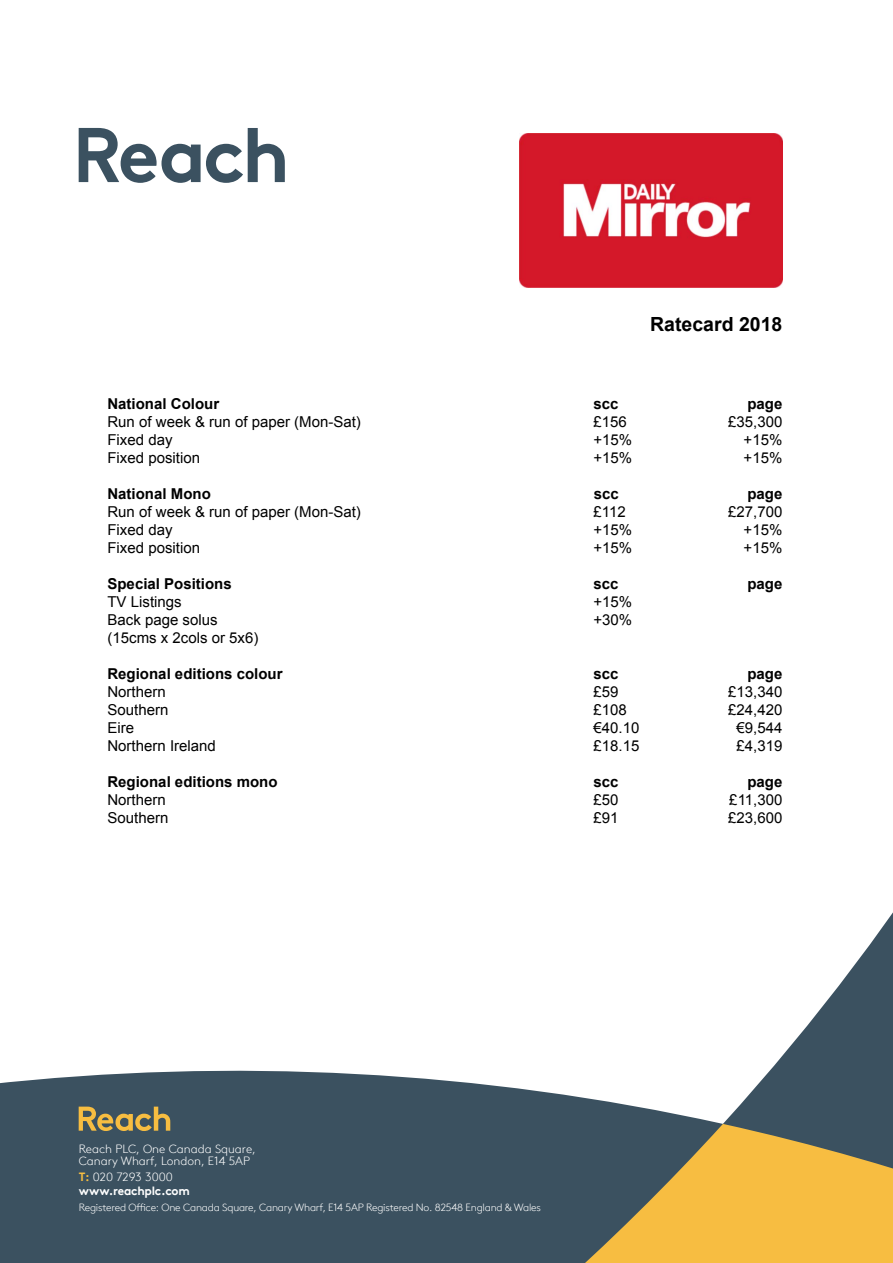
<style>
.page{position:relative;width:893px;height:1263px;background:#fff}
.page>*{position:absolute;margin:0;border:0;box-sizing:border-box;transform-origin:0 0}
.t1{font:700 19.5px "Arial";color:#000}
.t2{font:15px "Arial";color:#000}
.t3{font:700 15px "Arial";color:#000}
.t4{font:300 12px/12px "Brown Pro TT";color:#fff}
.t5{font:700 12px/13.5px "Brown Pro TT";letter-spacing:-.02em;color:#fff}
.t6{font:300 10.5px "Brown Pro TT";letter-spacing:-.02em;color:#fff}
.s1{color:#f7bd41}
.s2{font-weight:300}
</style>
<div class="page">
<svg style="left:0;top:1070px;width:723px;height:193px;fill:#3b5160"></svg>
<svg style="left:723px;top:912px;width:170px;height:351px"></svg>
<svg style="left:79px;top:1106px;width:91px;height:25px"></svg>
<svg style="left:79px;top:128px;width:206px;height:55px"></svg>
<img style="left:520px;top:134px;width:262px;height:153px">
<h1 class="t1" style="left:650px;top:311px;width:134px">Ratecard 2018</h1>
<p class="t3" style="left:107px;top:393px;width:113px">National Colour</p>
<p class="t3" style="left:593px;top:393px;width:27px">scc</p>
<p class="t3" style="left:747px;top:393px;width:37px">page</p>
<p class="t2" style="left:107px;top:411px;width:255px">Run of week &amp; run of paper (Mon-Sat)</p>
<p class="t2" style="left:593px;top:411px;width:35px">£156</p>
<p class="t2" style="left:728px;top:411px;width:56px">£35,300</p>
<p class="t2" style="left:107px;top:429px;width:67px">Fixed day</p>
<p class="t2" style="left:593px;top:429px;width:40px">+15%</p>
<p class="t2" style="left:744px;top:429px;width:40px">+15%</p>
<p class="t2" style="left:107px;top:447px;width:94px">Fixed position</p>
<p class="t2" style="left:593px;top:447px;width:40px">+15%</p>
<p class="t2" style="left:744px;top:447px;width:40px">+15%</p>
<p class="t3" style="left:107px;top:483px;width:105px">National Mono</p>
<p class="t3" style="left:594px;top:483px;width:27px">scc</p>
<p class="t3" style="left:747px;top:483px;width:37px">page</p>
<p class="t2" style="left:107px;top:501px;width:255px">Run of week &amp; run of paper (Mon-Sat)</p>
<p class="t2" style="left:593px;top:501px;width:34px">£112</p>
<p class="t2" style="left:728px;top:501px;width:56px">£27,700</p>
<p class="t2" style="left:107px;top:519px;width:67px">Fixed day</p>
<p class="t2" style="left:593px;top:519px;width:40px">+15%</p>
<p class="t2" style="left:744px;top:519px;width:40px">+15%</p>
<p class="t2" style="left:107px;top:537px;width:94px">Fixed position</p>
<p class="t2" style="left:593px;top:537px;width:40px">+15%</p>
<p class="t2" style="left:744px;top:537px;width:40px">+15%</p>
<p class="t3" style="left:107px;top:573px;width:126px">Special Positions</p>
<p class="t3" style="left:593px;top:573px;width:27px">scc</p>
<p class="t3" style="left:747px;top:573px;width:37px">page</p>
<p class="t2" style="left:107px;top:591px;width:76px">TV Listings</p>
<p class="t2" style="left:593px;top:591px;width:40px">+15%</p>
<p class="t2" style="left:107px;top:609px;width:112px">Back page solus</p>
<p class="t2" style="left:593px;top:609px;width:40px">+30%</p>
<p class="t2" style="left:107px;top:627px;width:152px">(15cms x 2cols or 5x6)</p>
<p class="t3" style="left:107px;top:663px;width:177px">Regional editions colour</p>
<p class="t3" style="left:593px;top:663px;width:27px">scc</p>
<p class="t3" style="left:747px;top:663px;width:37px">page</p>
<p class="t2" style="left:107px;top:681px;width:60px">Northern</p>
<p class="t2" style="left:593px;top:681px;width:27px">£59</p>
<p class="t2" style="left:728px;top:681px;width:56px">£13,340</p>
<p class="t2" style="left:107px;top:699px;width:62px">Southern</p>
<p class="t2" style="left:593px;top:699px;width:35px">£108</p>
<p class="t2" style="left:728px;top:699px;width:56px">£24,420</p>
<p class="t2" style="left:107px;top:717px;width:28px">Eire</p>
<p class="t2" style="left:593px;top:717px;width:47px">€40.10</p>
<p class="t2" style="left:736px;top:717px;width:47px">€9,544</p>
<p class="t2" style="left:107px;top:735px;width:110px">Northern Ireland</p>
<p class="t2" style="left:593px;top:735px;width:47px">£18.15</p>
<p class="t2" style="left:736px;top:735px;width:47px">£4,319</p>
<p class="t3" style="left:107px;top:771px;width:171px">Regional editions mono</p>
<p class="t3" style="left:593px;top:771px;width:27px">scc</p>
<p class="t3" style="left:747px;top:771px;width:37px">page</p>
<p class="t2" style="left:107px;top:789px;width:60px">Northern</p>
<p class="t2" style="left:593px;top:789px;width:27px">£50</p>
<p class="t2" style="left:729px;top:789px;width:55px">£11,300</p>
<p class="t2" style="left:107px;top:807px;width:62px">Southern</p>
<p class="t2" style="left:593px;top:807px;width:27px">£91</p>
<p class="t2" style="left:728px;top:807px;width:56px">£23,600</p>
<p class="t4" style="left:79px;top:1142px;width:179px">Reach PLC, One Canada Square,<br>Canary Wharf, London, E14 5AP</p>
<p class="t5" style="left:79px;top:1169px;width:113px"><span class="s1">T:</span> <span class="s2">020 7293 3000 </span>www.reachplc.com</p>
<p class="t6" style="left:79px;top:1200px;width:464px">Registered Office: One Canada Square, Canary Wharf, E14 5AP Registered No. 82548 England &amp; Wales</p>
</div>
